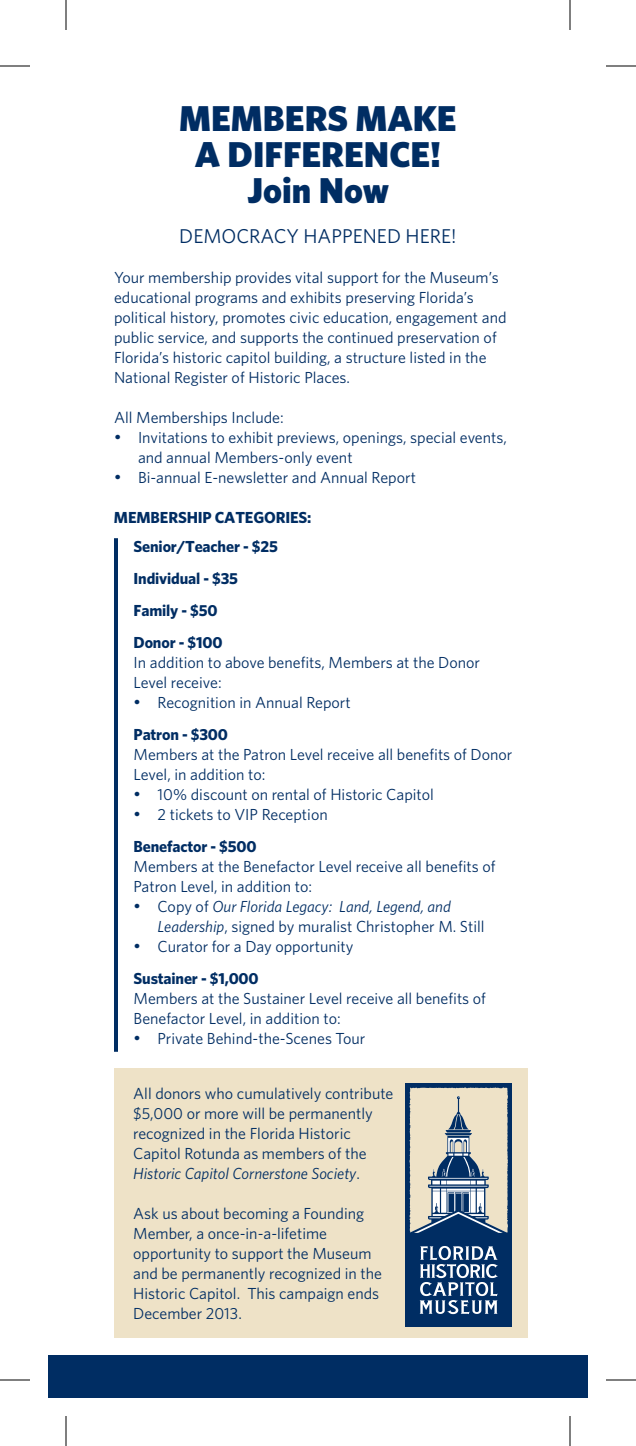
<style>
.page{position:relative;width:636px;height:1446px;background:#fff}
.page>*{position:absolute;margin:0;border:0;box-sizing:border-box;transform-origin:0 0}
.t1{font:900 36px/36px "Whitney";color:#002d63;text-align:center}
.t2{font:20px "Whitney";color:#002d63}
.t3{font:16px/20px "Whitney";color:#002d63}
.t4{font:italic 16px/20px "Whitney";color:#002d63}
.t5{font:700 16px/32px "Whitney";letter-spacing:-.01em;color:#002d63}
.s1{font-weight:700}
.s2{font-style:normal}
.s3{font-style:italic}
</style>
<div class="page">
<div style="left:114px;top:1068px;width:414px;height:270px;background:#eee2c7"></div>
<div style="left:48px;top:1356px;width:540px;height:42px;background:#002d63"></div>
<div style="left:405px;top:1083px;width:107px;height:244px;background:#002d63"></div>
<svg style="left:409px;top:1087px;width:99px;height:146px"></svg>
<svg style="left:420px;top:1246px;width:78px;height:68px"></svg>
<hr style="left:114px;top:538px;width:4px;height:514px;background:#002d63">
<hr style="left:0;top:66px;width:30px;height:1px;background:#000">
<hr style="left:606px;top:66px;width:30px;height:1px;background:#000">
<hr style="left:0;top:1380px;width:30px;height:1px;background:#000">
<hr style="left:606px;top:1380px;width:30px;height:1px;background:#000">
<hr style="left:66px;top:0;width:1px;height:30px;background:#000">
<hr style="left:66px;top:1416px;width:1px;height:30px;background:#000">
<hr style="left:570px;top:0;width:1px;height:30px;background:#000">
<hr style="left:570px;top:1416px;width:1px;height:30px;background:#000">
<h1 class="t1" style="left:179px;top:99px;width:279px">MEMBERS MAKE<br>A DIFFERENCE!<br>Join Now</h1>
<p class="t2" style="left:179px;top:223px;width:279px">Democracy Happened Here!</p>
<p class="t3" style="left:114px;top:267px;width:394px">Your membership provides vital support for the Museum’s educational programs and exhibits preserving Florida’s political history, promotes civic education, engagement and public service, and supports the continued preservation of Florida’s historic capitol building, a structure listed in the National Register of Historic Places.</p>
<p class="t3" style="left:114px;top:407px;width:171px">All Memberships Include:</p>
<p class="t3" style="left:138px;top:427px;width:370px;text-indent:-24px">• Invitations to exhibit previews, openings, special events, and annual Members-only event</p>
<p class="t3" style="left:114px;top:467px;width:304px">• Bi-annual E-newsletter and Annual Report</p>
<p class="t5" style="left:114px;top:501px;width:199px">Membership Categories:</p>
<p class="t5" style="left:134px;top:530px;width:146px">Senior/Teacher - $25<br>Individual - $35<br>Family - $50<br>Donor - $100</p>
<p class="t3" style="left:134px;top:652px;width:348px">In addition to above benefits, Members at the Donor<br>Level receive:</p>
<p class="t3" style="left:134px;top:686px;width:219px;line-height:32px">• Recognition in Annual Report<br><span class="s1">Patron - $300</span></p>
<p class="t3" style="left:134px;top:744px;width:380px">Members at the Patron Level receive all benefits of Donor<br>Level, in addition to:</p>
<p class="t3" style="left:134px;top:784px;width:302px">• 10% discount on rental of Historic Capitol</p>
<p class="t3" style="left:134px;top:798px;width:196px;line-height:32px">• 2 tickets to VIP Reception<br><span class="s1">Benefactor - $500</span></p>
<p class="t3" style="left:134px;top:856px;width:364px">Members at the Benefactor Level receive all benefits of<br>Patron Level, in addition to:</p>
<p class="t4" style="left:158px;top:896px;width:329px;text-indent:-24px">• <span class="s2">Copy of</span> Our Florida Legacy: Land, Legend, and<br>Leadership<span class="s2">, signed by muralist Christopher M. Still</span></p>
<p class="t3" style="left:134px;top:930px;width:221px;line-height:32px">• Curator for a Day opportunity<br><span class="s1">Sustainer - $1,000</span></p>
<p class="t3" style="left:134px;top:988px;width:354px">Members at the Sustainer Level receive all benefits of<br>Benefactor Level, in addition to:</p>
<p class="t3" style="left:134px;top:1028px;width:233px">• Private Behind-the-Scenes Tour</p>
<p class="t3" style="left:133px;top:1083px;width:262px">All donors who cumulatively contribute $5,000 or more will be permanently recognized in the Florida Historic Capitol Rotunda as members of the <span class="s3">Historic Capitol Cornerstone Society</span>.</p>
<p class="t3" style="left:133px;top:1203px;width:250px">Ask us about becoming a Founding<br>Member, a once-in-a-lifetime opportunity to support the Museum and be permanently recognized in the<br>Historic Capitol. This campaign ends<br>December 2013.</p>
</div>
